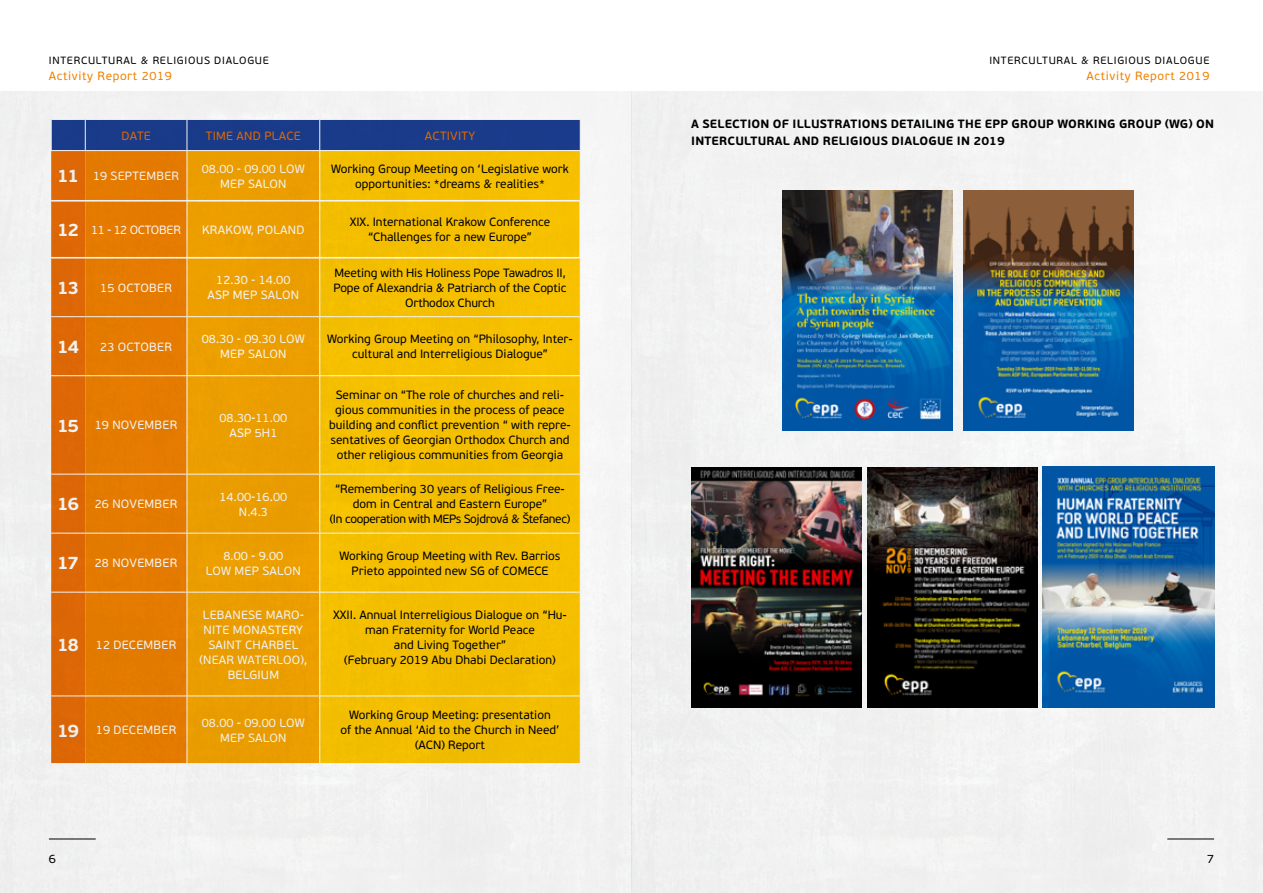
<style>
.page{position:relative;width:1263px;height:893px;background:#fff}
.page>*{position:absolute;margin:0;border:0;box-sizing:border-box;transform-origin:0 0}
.t1{font:12px/15px "PF Beau Sans Pro";color:#000;text-align:center}
.t2{font:12px/15px "PF Beau Sans Pro";letter-spacing:.02em;color:#fff;text-align:center}
.t3{font:700 12px/16.5px "PF Beau Sans Pro";letter-spacing:.02em;color:#000}
.t4{font:12px "PF Beau Sans Pro";letter-spacing:.05em;color:#f08100}
.t5{font:12px "PF Beau Sans Pro";letter-spacing:.02em;color:#ea6d07}
.t6{font:12px "PF Beau Sans Pro";letter-spacing:-.02em;color:#fff}
.t7{font:10.5px "PF Beau Sans Pro";letter-spacing:.07em;color:#000}
.s1{font-weight:700;font-size:18px}
</style>
<div class="page">
<div style="left:0;top:91px;width:1263px;height:802px;background:#f2f2f2"></div>
<hr style="left:49px;top:839px;width:47px;height:1px;background:#000">
<hr style="left:1167px;top:839px;width:47px;height:1px;background:#000">
<svg style="left:51px;top:120px;width:529px;height:643px;background:#875440"></svg>
<div style="left:85px;top:151px;width:102px;height:612px;background:#e47b00"></div>
<div style="left:188px;top:151px;width:131px;height:612px;background:#eb9e00"></div>
<div style="left:320px;top:151px;width:260px;height:612px;background:#f4bf00"></div>
<hr style="left:187px;top:120px;width:1px;height:30px;background:#fff">
<hr style="left:319px;top:120px;width:1px;height:30px;background:#fff">
<hr style="left:187px;top:151px;width:1px;height:49px;background:#fff">
<hr style="left:319px;top:151px;width:1px;height:49px;background:#fff">
<hr style="left:187px;top:201px;width:1px;height:56px;background:#fff">
<hr style="left:319px;top:201px;width:1px;height:56px;background:#fff">
<hr style="left:187px;top:258px;width:1px;height:58px;background:#fff">
<hr style="left:319px;top:258px;width:1px;height:58px;background:#fff">
<hr style="left:187px;top:317px;width:1px;height:58px;background:#fff">
<hr style="left:319px;top:317px;width:1px;height:58px;background:#fff">
<hr style="left:187px;top:376px;width:1px;height:98px;background:#fff">
<hr style="left:319px;top:376px;width:1px;height:98px;background:#fff">
<hr style="left:187px;top:474px;width:1px;height:59px;background:#fff">
<hr style="left:319px;top:474px;width:1px;height:59px;background:#fff">
<hr style="left:187px;top:533px;width:1px;height:59px;background:#fff">
<hr style="left:319px;top:533px;width:1px;height:59px;background:#fff">
<hr style="left:187px;top:592px;width:1px;height:104px;background:#fff">
<hr style="left:319px;top:592px;width:1px;height:104px;background:#fff">
<hr style="left:187px;top:696px;width:1px;height:67px;background:#fff">
<hr style="left:319px;top:696px;width:1px;height:67px;background:#fff">
<hr style="left:85px;top:119px;width:102px;height:1px;background:#fff">
<hr style="left:187px;top:119px;width:133px;height:1px;background:#fff">
<hr style="left:320px;top:119px;width:261px;height:1px;background:#fff">
<hr style="left:580px;top:120px;width:1px;height:30px;background:#fff">
<hr style="left:85px;top:150px;width:102px;height:1px;background:#fff">
<hr style="left:187px;top:150px;width:133px;height:1px;background:#fff">
<hr style="left:320px;top:150px;width:261px;height:1px;background:#fff">
<hr style="left:580px;top:151px;width:1px;height:49px;background:#fff">
<hr style="left:51px;top:200px;width:34px;height:1px;background:#fff">
<hr style="left:51px;top:201px;width:34px;height:1px;background:#fff">
<hr style="left:85px;top:200px;width:102px;height:1px;background:#fff">
<hr style="left:85px;top:201px;width:102px;height:1px;background:#fff">
<hr style="left:187px;top:200px;width:133px;height:1px;background:#fff">
<hr style="left:187px;top:201px;width:133px;height:1px;background:#fff">
<hr style="left:320px;top:200px;width:261px;height:1px;background:#fff">
<hr style="left:320px;top:201px;width:260px;height:1px;background:#fff">
<hr style="left:580px;top:201px;width:1px;height:57px;background:#fff">
<hr style="left:51px;top:257px;width:34px;height:1px;background:#fff">
<hr style="left:51px;top:258px;width:34px;height:1px;background:#fff">
<hr style="left:85px;top:257px;width:102px;height:1px;background:#fff">
<hr style="left:85px;top:258px;width:102px;height:1px;background:#fff">
<hr style="left:187px;top:257px;width:133px;height:1px;background:#fff">
<hr style="left:187px;top:258px;width:133px;height:1px;background:#fff">
<hr style="left:320px;top:257px;width:260px;height:1px;background:#fff">
<hr style="left:320px;top:258px;width:261px;height:1px;background:#fff">
<hr style="left:580px;top:258px;width:1px;height:58px;background:#fff">
<hr style="left:51px;top:316px;width:34px;height:1px;background:#fff">
<hr style="left:85px;top:316px;width:102px;height:1px;background:#fff">
<hr style="left:187px;top:316px;width:133px;height:1px;background:#fff">
<hr style="left:320px;top:316px;width:261px;height:1px;background:#fff">
<hr style="left:580px;top:317px;width:1px;height:58px;background:#fff">
<hr style="left:51px;top:375px;width:34px;height:1px;background:#fff">
<hr style="left:85px;top:375px;width:102px;height:1px;background:#fff">
<hr style="left:187px;top:375px;width:133px;height:1px;background:#fff">
<hr style="left:320px;top:375px;width:261px;height:1px;background:#fff">
<hr style="left:580px;top:376px;width:1px;height:98px;background:#fff">
<hr style="left:51px;top:474px;width:34px;height:1px;background:#fff">
<hr style="left:85px;top:474px;width:102px;height:1px;background:#fff">
<hr style="left:187px;top:474px;width:133px;height:1px;background:#fff">
<hr style="left:320px;top:474px;width:261px;height:1px;background:#fff">
<hr style="left:580px;top:474px;width:1px;height:59px;background:#fff">
<hr style="left:51px;top:533px;width:34px;height:1px;background:#fff">
<hr style="left:85px;top:533px;width:102px;height:1px;background:#fff">
<hr style="left:187px;top:533px;width:133px;height:1px;background:#fff">
<hr style="left:320px;top:533px;width:261px;height:1px;background:#fff">
<hr style="left:580px;top:533px;width:1px;height:59px;background:#fff">
<hr style="left:51px;top:592px;width:34px;height:1px;background:#fff">
<hr style="left:85px;top:592px;width:102px;height:1px;background:#fff">
<hr style="left:187px;top:592px;width:133px;height:1px;background:#fff">
<hr style="left:320px;top:592px;width:261px;height:1px;background:#fff">
<hr style="left:580px;top:592px;width:1px;height:104px;background:#fff">
<hr style="left:51px;top:696px;width:34px;height:1px;background:#fff">
<hr style="left:85px;top:696px;width:102px;height:1px;background:#fff">
<hr style="left:187px;top:696px;width:133px;height:1px;background:#fff">
<hr style="left:320px;top:696px;width:261px;height:1px;background:#fff">
<hr style="left:580px;top:696px;width:1px;height:67px;background:#fff">
<hr style="left:51px;top:763px;width:34px;height:1px;background:#fff">
<hr style="left:85px;top:763px;width:102px;height:1px;background:#fff">
<hr style="left:187px;top:763px;width:133px;height:1px;background:#fff">
<hr style="left:320px;top:763px;width:261px;height:1px;background:#fff">
<hr style="left:51px;top:119px;width:34px;height:1px;background:#fff">
<hr style="left:51px;top:120px;width:1px;height:30px;background:#fff">
<hr style="left:85px;top:120px;width:1px;height:30px;background:#fff">
<hr style="left:51px;top:150px;width:34px;height:1px;background:#fff">
<img style="left:782px;top:190px;width:171px;height:241px">
<img style="left:963px;top:190px;width:170px;height:241px">
<img style="left:691px;top:467px;width:170px;height:241px">
<img style="left:867px;top:467px;width:170px;height:241px">
<img style="left:1043px;top:466px;width:171px;height:242px">
<p class="t7" style="left:49px;top:55px;width:221px">INTERCULTURAL &amp; RELIGIOUS DIALOGUE</p>
<p class="t4" style="left:49px;top:69px;width:124px">Activity Report 2019</p>
<p class="t5" style="left:121px;top:128px;width:31px">DATE</p>
<p class="t5" style="left:206px;top:128px;width:96px">TIME AND PLACE</p>
<p class="t5" style="left:425px;top:128px;width:52px">ACTIVITY</p>
<p class="t2" style="left:57px;top:169px;width:123px"><span class="s1">11</span> 19 SEPTEMBER</p>
<p class="t2" style="left:202px;top:161px;width:104px">08.00 - 09.00 LOW<br>MEP SALON</p>
<p class="t1" style="left:331px;top:161px;width:239px">Working Group Meeting on ‘Legislative work opportunities: *dreams &amp; realities*</p>
<p class="t6" style="left:57px;top:223px;width:125px"><span class="s1">12</span> 11 - 12 OCTOBER</p>
<p class="t2" style="left:202px;top:222px;width:104px">KRAKOW, POLAND</p>
<p class="t1" style="left:350px;top:215px;width:202px">XIX. International Krakow Conference “Challenges for a new Europe”</p>
<p class="t2" style="left:57px;top:280px;width:116px"><span class="s1">13</span> 15 OCTOBER</p>
<p class="t2" style="left:207px;top:273px;width:93px">12.30 - 14.00<br>ASP MEP SALON</p>
<p class="t1" style="left:333px;top:265px;width:235px">Meeting with His Holiness Pope Tawadros II,<br>Pope of Alexandria &amp; Patriarch of the Coptic<br>Orthodox Church</p>
<p class="t2" style="left:57px;top:339px;width:116px"><span class="s1">14</span> 23 OCTOBER</p>
<p class="t2" style="left:202px;top:332px;width:104px">08.30 - 09.30 LOW<br>MEP SALON</p>
<p class="t1" style="left:327px;top:332px;width:247px">Working Group Meeting on “Philosophy, Inter&shy;cultural and Interreligious Dialogue”</p>
<p class="t2" style="left:57px;top:418px;width:122px"><span class="s1">15</span> 19 NOVEMBER</p>
<p class="t2" style="left:220px;top:411px;width:69px">08.30-11.00<br>ASP 5H1</p>
<p class="t1" style="left:329px;top:388px;width:243px">Seminar on “The role of churches and reli&shy;gious communities in the process of peace building and conflict prevention “ with repre&shy;sentatives of Georgian Orthodox Church and other religious communities from Georgia</p>
<p class="t2" style="left:57px;top:497px;width:122px"><span class="s1">16</span> 26 NOVEMBER</p>
<p class="t2" style="left:220px;top:489px;width:69px">14.00-16.00<br>N.4.3</p>
<p class="t1" style="left:330px;top:482px;width:242px">“Remembering 30 years of Religious Free&shy;dom in Central and Eastern Europe”<br>(In cooperation with MEPs Sojdrová &amp; Štefanec)</p>
<p class="t2" style="left:57px;top:556px;width:122px"><span class="s1">17</span> 28 NOVEMBER</p>
<p class="t2" style="left:206px;top:548px;width:97px">8.00 - 9.00<br>LOW MEP SALON</p>
<p class="t1" style="left:339px;top:548px;width:223px">Working Group Meeting with Rev. Barrios<br>Prieto appointed new SG of COMECE</p>
<p class="t2" style="left:57px;top:637px;width:120px"><span class="s1">18</span> 12 DECEMBER</p>
<p class="t2" style="left:200px;top:607px;width:109px">LEBANESE MARO-<br>NITE MONASTERY<br>SAINT CHARBEL (NEAR WATERLOO),<br>BELGIUM</p>
<p class="t1" style="left:333px;top:607px;width:235px">XXII. Annual Interreligious Dialogue on “Hu&shy;man Fraternity for World Peace<br>and Living Together”<br>(February 2019 Abu Dhabi Declaration)</p>
<p class="t2" style="left:57px;top:723px;width:120px"><span class="s1">19</span> 19 DECEMBER</p>
<p class="t2" style="left:202px;top:715px;width:104px">08.00 - 09.00 LOW<br>MEP SALON</p>
<p class="t1" style="left:340px;top:708px;width:221px">Working Group Meeting: presentation<br>of the Annual ‘Aid to the Church in Need’ (ACN) Report</p>
<p class="t7" style="left:989px;top:55px;width:221px">INTERCULTURAL &amp; RELIGIOUS DIALOGUE</p>
<p class="t4" style="left:1086px;top:69px;width:124px">Activity Report 2019</p>
<p class="t3" style="left:691px;top:116px;width:524px">A SELECTION OF ILLUSTRATIONS DETAILING THE EPP GROUP WORKING GROUP (WG) ON<br>INTERCULTURAL AND RELIGIOUS DIALOGUE IN 2019</p>
<p class="t1" style="left:49px;top:852px;width:9px">6</p>
<p class="t1" style="left:1207px;top:852px;width:9px">7</p>
</div>
